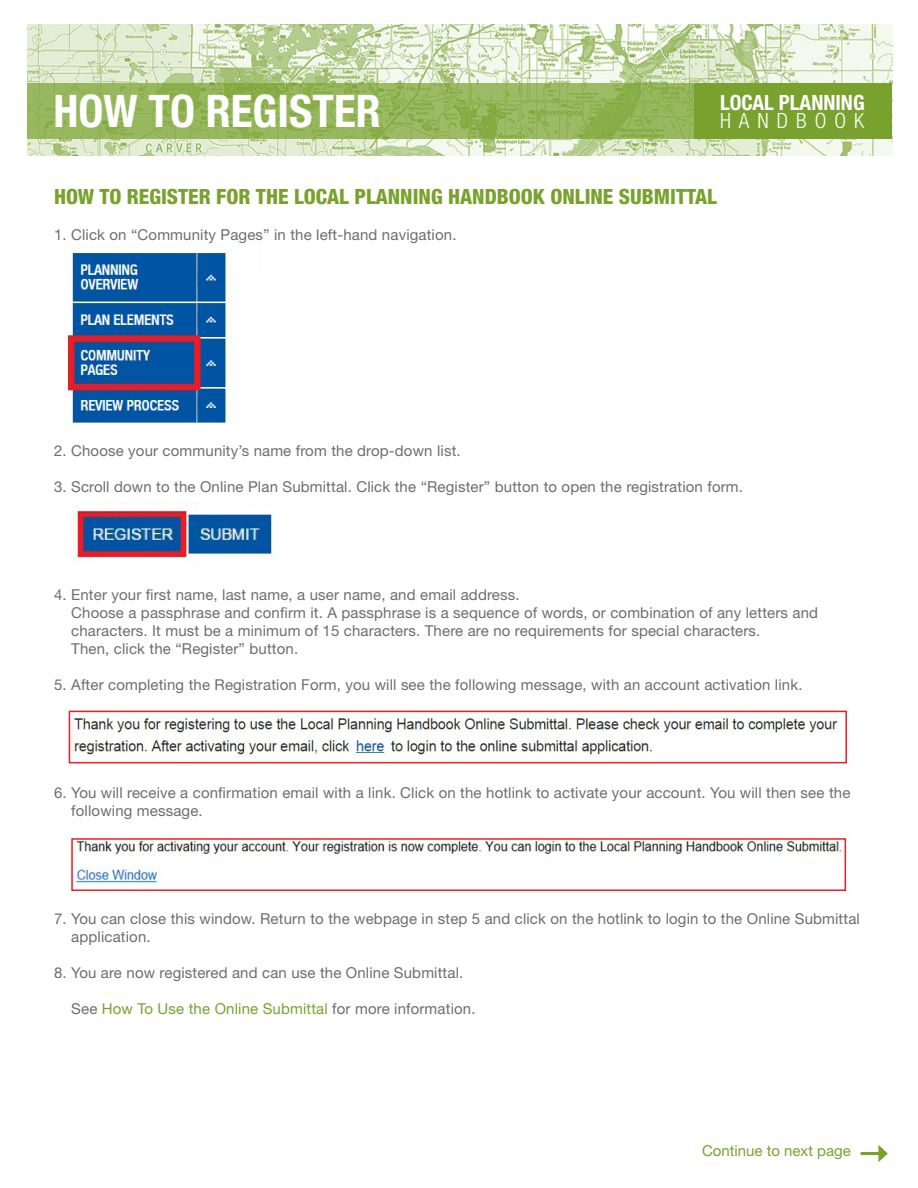
<style>
.page{position:relative;width:918px;height:1188px;background:#fff}
.page>*{position:absolute;margin:0;border:0;box-sizing:border-box;transform-origin:0 0}
.t1{font:700 condensed 45px "Helvetica Neue LT Std";color:#fff}
.t2{font:800 condensed 21px "Helvetica Neue LT Std";color:#78a22d}
.t3{font:700 condensed 21px "Helvetica Neue LT Std";color:#fff}
.t4{font:300 condensed 21px "Helvetica Neue LT Std";letter-spacing:.38em;color:#fff}
.Body{font:15px/18px "Helvetica Neue LT Std";letter-spacing:.01em;color:#6c6d70}
.Body-2{font:15px "Helvetica Neue LT Std";letter-spacing:.01em;color:#78a22d}
.Subheader{font:15px "Helvetica Neue LT Std";color:#78a22d}
.s1{color:#6c6d70}
</style>
<div class="page">
<img style="left:27px;top:25px;width:865px;height:130px">
<svg style="left:27px;top:83px;width:668px;height:56px;fill:#97b75e"></svg>
<div style="left:695px;top:83px;width:197px;height:56px;background:#78a22d"></div>
<img style="left:67px;top:246px;width:164px;height:177px">
<img style="left:76px;top:503px;width:201px;height:61px">
<img style="left:76px;top:841px;width:766px;height:43px">
<div style="left:71px;top:838px;width:775px;height:53px;border:2px solid #ee1d23"></div>
<img style="left:74px;top:714px;width:764px;height:44px">
<div style="left:69px;top:711px;width:778px;height:52px;border:2px solid #ee1d23"></div>
<hr style="left:861px;top:1152px;width:20px;height:3px;background:#78a22d">
<svg style="left:878px;top:1145px;width:10px;height:17px"></svg>
<h1 class="t1" style="left:53px;top:84px;width:329px">HOW TO REGISTER</h1>
<h2 class="t3" style="left:720px;top:90px;width:146px">LOCAL PLANNING</h2>
<h2 class="t4" style="left:720px;top:108px;width:146px">HANDBOOK</h2>
<h2 class="t2" style="left:54px;top:184px;width:664px">HOW TO REGISTER FOR THE LOCAL PLANNING HANDBOOK ONLINE SUBMITTAL</h2>
<p class="Body" style="left:54px;top:225px;width:404px">1. Click on “Community Pages” in the left-hand navigation.</p>
<p class="Body" style="left:54px;top:441px;width:408px">2. Choose your community’s name from the drop-down list.</p>
<p class="Body" style="left:54px;top:477px;width:691px">3. Scroll down to the Online Plan Submittal. Click the “Register” button to open the registration form.</p>
<p class="Body" style="left:54px;top:585px;width:467px">4. Enter your first name, last name, a user name, and email address.</p>
<p class="Body" style="left:71px;top:603px;width:748px">Choose a passphrase and confirm it. A passphrase is a sequence of words, or combination of any letters and characters. It must be a minimum of 15 characters. There are no requirements for special characters.</p>
<p class="Body" style="left:71px;top:639px;width:228px">Then, click the “Register” button.</p>
<p class="Body" style="left:54px;top:675px;width:750px">5. After completing the Registration Form, you will see the following message, with an account activation link.</p>
<p class="Body" style="left:54px;top:783px;width:798px">6. You will receive a confirmation email with a link. Click on the hotlink to activate your account. You will then see the</p>
<p class="Body" style="left:71px;top:801px;width:133px">following message.</p>
<p class="Body" style="left:54px;top:909px;width:807px">7. You can close this window. Return to the webpage in step 5 and click on the hotlink to login to the Online Submittal</p>
<p class="Body" style="left:71px;top:927px;width:81px">application.</p>
<p class="Body" style="left:54px;top:963px;width:411px">8. You are now registered and can use the Online Submittal.</p>
<p class="Body-2" style="left:71px;top:1000px;width:406px"><span class="s1">See</span> How To Use the Online Submittal <span class="s1">for more information.</span></p>
<h3 class="Subheader" style="left:702px;top:1142px;width:150px">Continue to next page</h3>
</div>
